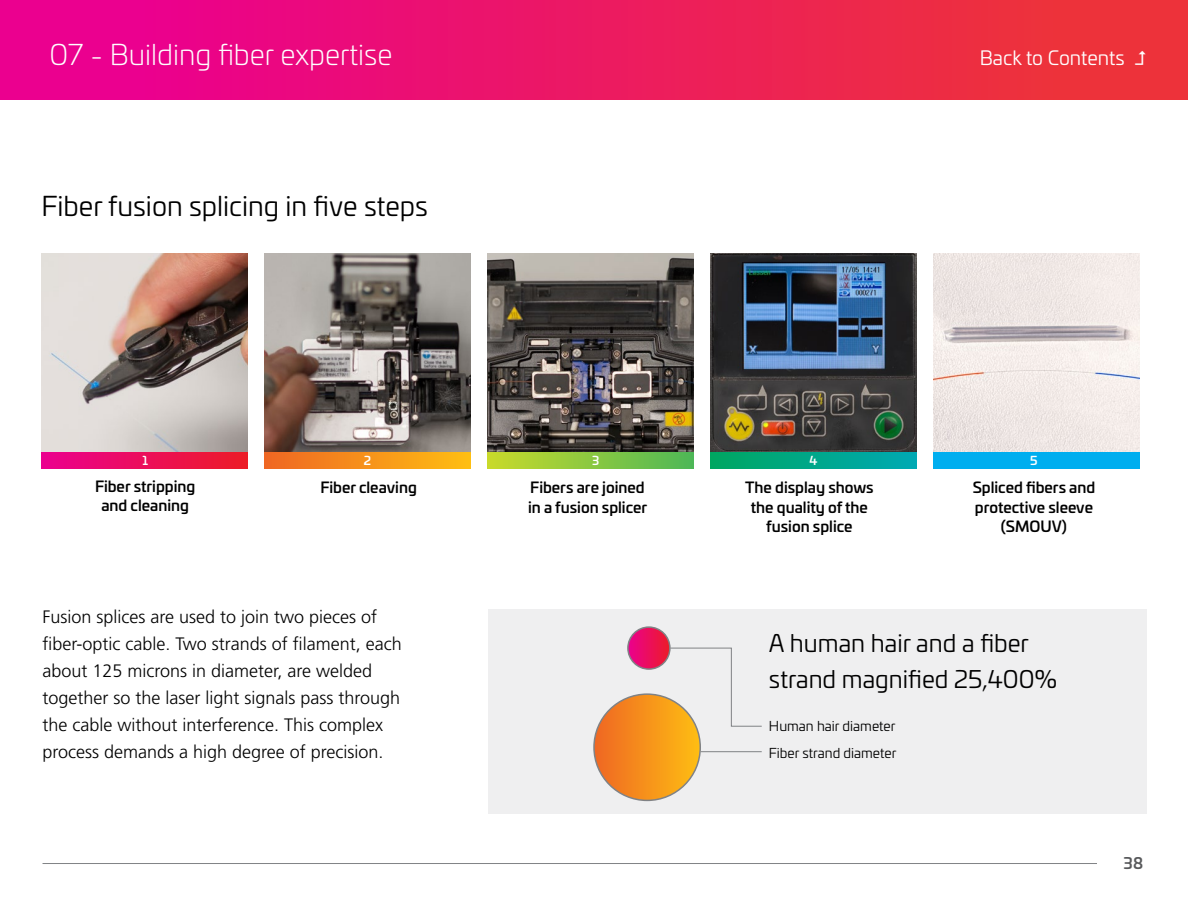
<style>
.page{position:relative;width:1188px;height:918px;background:#fff}
.page>*{position:absolute;margin:0;border:0;box-sizing:border-box;transform-origin:0 0}
.t1{font:300 28.5px "Univia Pro";color:#fff}
.t2{font:27px "Univia Pro";color:#000}
.t3{font:24px/36px "Univia Pro";color:#000}
.t4{font:19.5px "Univia Pro";color:#fff}
.t5{font:300 18px/27px "Frutiger LT Pro";color:#000}
.t6{font:500 15.6px "Univia Pro";color:#58595b}
.t7{font:500 15px/19.5px "Univia Pro";color:#000;text-align:center}
.t8{font:13.5px "Univia Pro";color:#000}
.t9{font:500 12px "Univia Pro";color:#fff}
</style>
<div class="page">
<hr style="left:43px;top:863px;width:1054px;height:1px;background:#808285">
<div style="left:0;top:0;width:1188px;height:99px;background:linear-gradient(to right,#ea0096,#ed3731)"></div>
<div style="left:488px;top:610px;width:659px;height:204px;background:#efeff0"></div>
<img style="left:42px;top:254px;width:206px;height:198px">
<img style="left:264px;top:254px;width:207px;height:198px">
<img style="left:487px;top:254px;width:207px;height:198px">
<img style="left:710px;top:254px;width:207px;height:198px">
<img style="left:933px;top:254px;width:206px;height:198px">
<div style="left:594px;top:694px;width:106px;height:106px;background:linear-gradient(to right,#eb6726,#febc13);border-radius:53px"></div>
<div style="left:593px;top:693px;width:108px;height:108px;border:2px solid #808285;border-radius:50%"></div>
<svg style="left:628px;top:627px;width:42px;height:42px"></svg>
<div style="left:627px;top:626px;width:44px;height:44px;border:2px solid #808285;border-radius:50%"></div>
<svg style="left:670px;top:647px;width:92px;height:80px"></svg>
<hr style="left:701px;top:751px;width:61px;height:1px;background:#808285">
<div style="left:42px;top:452px;width:206px;height:17px;background:linear-gradient(to right,#eb008f,#ec1c26)"></div>
<div style="left:264px;top:452px;width:207px;height:17px;background:linear-gradient(to right,#ef6623,#febf12)"></div>
<div style="left:487px;top:452px;width:207px;height:17px;background:linear-gradient(to right,#c9da2a,#4db757)"></div>
<div style="left:710px;top:452px;width:207px;height:17px;background:linear-gradient(to right,#00a660,#00a9b4)"></div>
<div style="left:933px;top:452px;width:206px;height:17px;background:#00aeef"></div>
<svg style="left:1135px;top:51px;width:11px;height:14px"></svg>
<h1 class="t1" style="left:49px;top:35px;width:344px">07 - Building fiber expertise</h1>
<p class="t4" style="left:980px;top:44px;width:147px">Back to Contents</p>
<h2 class="t2" style="left:42px;top:186px;width:388px">Fiber fusion splicing in five steps</h2>
<p class="t9" style="left:142px;top:451px;width:7px">1</p>
<p class="t9" style="left:364px;top:451px;width:9px">2</p>
<p class="t9" style="left:592px;top:451px;width:9px">3</p>
<p class="t9" style="left:809px;top:451px;width:9px">4</p>
<p class="t9" style="left:1030px;top:451px;width:9px">5</p>
<p class="t7" style="left:95px;top:475px;width:102px">Fiber stripping and cleaning</p>
<p class="t7" style="left:320px;top:477px;width:98px">Fiber cleaving</p>
<p class="t7" style="left:528px;top:477px;width:121px;text-align:left">Fibers are joined in a fusion splicer</p>
<p class="t7" style="left:745px;top:477px;width:130px">The display shows the quality of the fusion splice</p>
<p class="t7" style="left:973px;top:477px;width:124px">Spliced fibers and protective sleeve (SMOUV)</p>
<p class="t5" style="left:43px;top:603px;width:361px">Fusion splices are used to join two pieces of fiber-optic cable. Two strands of filament, each about 125 microns in diameter, are welded together so the laser light signals pass through the cable without interference. This complex process demands a high degree of precision.</p>
<h3 class="t3" style="left:769px;top:624px;width:289px">A human hair and a fiber strand magnified 25,400%</h3>
<p class="t8" style="left:769px;top:716px;width:128px">Human hair diameter</p>
<p class="t8" style="left:769px;top:743px;width:129px">Fiber strand diameter</p>
<p class="t6" style="left:1124px;top:851px;width:21px">38</p>
</div>
